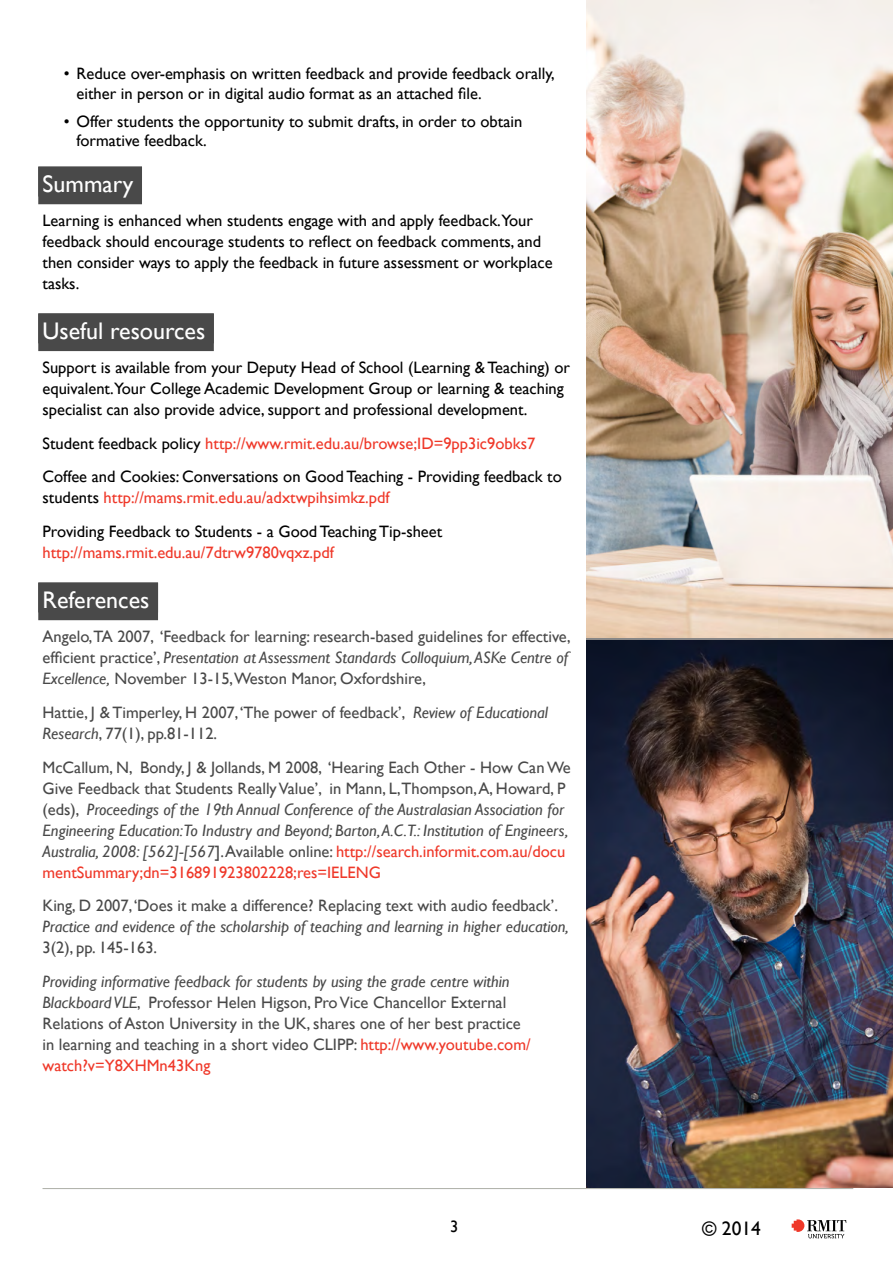
<style>
.page{position:relative;width:893px;height:1263px;background:#fff}
.page>*{position:absolute;margin:0;border:0;box-sizing:border-box;transform-origin:0 0}
.t1{font:24px "Gill Sans";color:#fff}
.t2{font:19.5px "Gill Sans";color:#000}
.t3{font:16.5px/21px "Gill Sans";color:#000}
.t4{font:16.5px/21px "Gill Sans";color:#494949}
.t5{font:italic 16.5px/21px "Gill Sans";color:#494949}
.t6{font:16.5px "Gill Sans";color:#ef3829}
.s1{color:#ef3829}
.s2{font-style:italic}
.s3{font-style:normal}
.s4{font-style:normal;color:#ef3829}
.s5{font-family:"Helvetica Neue"}
</style>
<div class="page">
<hr style="left:43px;top:1188px;width:810px;height:1px;background:#acaea7">
<svg style="left:792px;top:1219px;width:54px;height:19px"></svg>
<img style="left:587px;top:0;width:306px;height:638px">
<div style="left:38px;top:166px;width:104px;height:30px;background:#8f8f8f"></div>
<div style="left:38px;top:167px;width:104px;height:37px;background:#494949"></div>
<div style="left:38px;top:313px;width:176px;height:30px;background:#6d6d6d"></div>
<div style="left:38px;top:314px;width:176px;height:37px;background:#494949"></div>
<div style="left:38px;top:582px;width:120px;height:30px;background:#848484"></div>
<div style="left:38px;top:583px;width:120px;height:37px;background:#494949"></div>
<img style="left:587px;top:641px;width:306px;height:547px">
<p class="t3" style="left:77px;top:64px;width:480px;line-height:19.5px;text-indent:-13px">• Reduce over-emphasis on written feedback and provide feedback orally, either in person or in digital audio format as an attached file.</p>
<p class="t3" style="left:77px;top:112px;width:447px;line-height:19.5px;text-indent:-13px">• Offer students the opportunity to submit drafts, in order to obtain formative feedback.</p>
<h1 class="t1" style="left:43px;top:170px;width:92px">Summary</h1>
<p class="t3" style="left:43px;top:210px;width:512px">Learning is enhanced when students engage with and apply feedback.Your feedback should encourage students to reflect on feedback comments, and then consider ways to apply the feedback in future assessment or workplace tasks.</p>
<h1 class="t1" style="left:43px;top:317px;width:164px">Useful resources</h1>
<p class="t3" style="left:43px;top:357px;width:529px">Support is available from your Deputy Head of School (Learning &amp; Teaching) or equivalent.Your College Academic Development Group or learning &amp; teaching specialist can also provide advice, support and professional development.</p>
<p class="t3" style="left:43px;top:426px;width:521px;line-height:33.8px">Student feedback policy <span class="s1">http://www.rmit.edu.au/browse;ID=9pp3ic9obks7<br></span>Coffee and Cookies: Conversations on Good Teaching - Providing feedback to</p>
<p class="t3" style="left:43px;top:481px;width:401px;line-height:33.8px">students <span class="s1">http://mams.rmit.edu.au/adxtwpihsimkz.pdf<br></span>Providing Feedback to Students - a Good Teaching Tip-sheet</p>
<p class="t6" style="left:43px;top:543px;width:293px">http://mams.rmit.edu.au/7dtrw9780vqxz.pdf</p>
<h1 class="t1" style="left:43px;top:586px;width:109px">References</h1>
<p class="t4" style="left:43px;top:626px;width:530px">Angelo,TA 2007, ‘Feedback for learning: research-based guidelines for effective, efficient practice’, <span class="s2">Presentation at Assessment Standards Colloquium, ASKe Centre of<br>Excellence,</span> November 13-15,Weston Manor, Oxfordshire,</p>
<p class="t4" style="left:43px;top:702px;width:507px">Hattie, J &amp; Timperley, H 2007, ‘The power of feedback’, <span class="s2">Review of Educational<br>Research</span>, 77(1), pp.81-112.</p>
<p class="t5" style="left:43px;top:757px;width:530px"><span class="s3">McCallum, N, Bondy, J &amp; Jollands, M 2008, ‘Hearing Each Other - How Can We Give Feedback that Students Really Value’, in Mann, L,Thompson, A, Howard, P (eds),</span> Proceedings of the 19th Annual Conference of the Australasian Association for Engineering Education:To Industry and Beyond; Barton, A.C.T.: Institution of Engineers, Australia, 2008: [562]-[567<span class="s3">]. Available online:</span> <span class="s4">http://search.informit.com.au/docu mentSummary;dn=316891923802228;res=IELENG</span></p>
<p class="t4" style="left:43px;top:895px;width:517px">King, D 2007, ‘Does it make a difference? Replacing text with audio feedback’.</p>
<p class="t5" style="left:43px;top:916px;width:528px">Practice and evidence of the scholarship of teaching and learning in higher education,</p>
<p class="t4" style="left:43px;top:937px;width:116px">3(2), pp. 145-163.</p>
<p class="t4" style="left:43px;top:971px;width:490px"><span class="s2">Providing informative feedback for students by using the grade centre within Blackboard VLE</span>, Professor Helen Higson, Pro Vice Chancellor External Relations of Aston University in the UK, shares one of her best practice in learning and teaching in a short video CLIPP: <span class="s1">http://www.youtube.com/ watch?v=Y8XHMn43Kng</span></p>
<p class="t3" style="left:450px;top:1216px;width:10px">3</p>
<p class="t2" style="left:702px;top:1217px;width:66px">© 2014<span class="s5">©</span></p>
</div>
